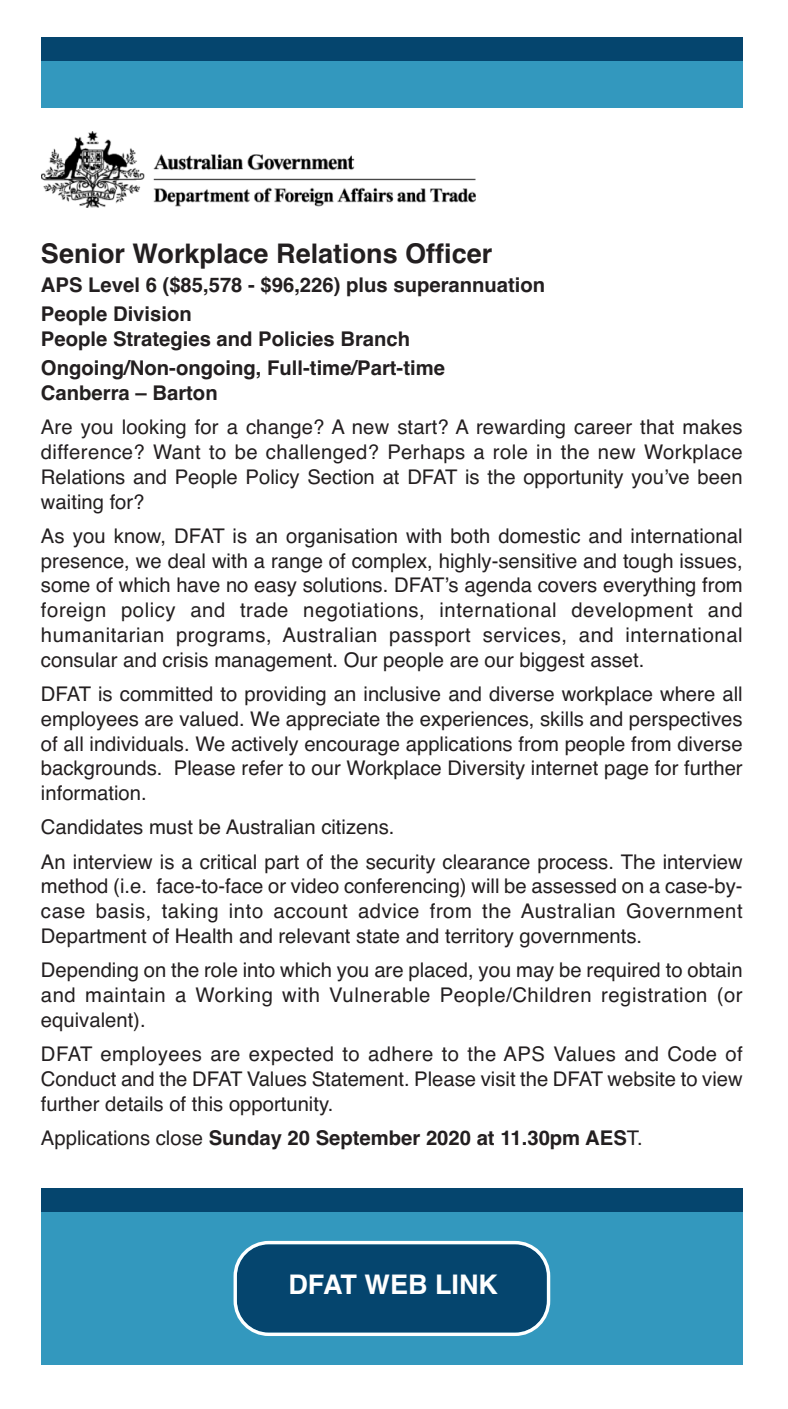
<style>
.page{position:relative;width:788px;height:1409px;background:#fff}
.page>*{position:absolute;margin:0;border:0;box-sizing:border-box;transform-origin:0 0}
.t1{font:700 27px "Helvetica";color:#231f20}
.t2{font:700 27px "Helvetica";color:#fff}
.t3{font:20.25px/24.8px "Helvetica";color:#231f20;text-align:justify}
.t4{font:700 20.25px/29.2px "Helvetica";color:#231f20}
.s1{font-weight:400}
</style>
<div class="page">
<div style="left:41px;top:37px;width:702px;height:24px;background:#05456e"></div>
<img style="left:41px;top:131px;width:434px;height:76px">
<div style="left:41px;top:61px;width:702px;height:47px;background:#3398be"></div>
<div style="left:41px;top:1187px;width:702px;height:24px;background:#05456e"></div>
<div style="left:41px;top:1211px;width:702px;height:153px;background:#3398be"></div>
<svg style="left:233px;top:1240px;width:317px;height:95px;background:#1a577c"></svg>
<h1 class="t1" style="left:41px;top:244px;width:453px">Senior Workplace Relations Officer</h1>
<p class="t4" style="left:41px;top:272px;width:506px">APS Level 6 ($85,578 - $96,226) plus superannuation<br>People Division</p>
<p class="t4" style="left:41px;top:326px;width:405px">People Strategies and Policies Branch<br>Ongoing/Non-ongoing, Full-time/Part-time</p>
<p class="t4" style="left:41px;top:380px;width:178px">Canberra – Barton</p>
<p class="t3" style="left:41px;top:416px;width:703px">Are you looking for a change? A new start? A rewarding career that makes difference? Want to be challenged? Perhaps a role in the new Workplace Relations and People Policy Section at DFAT is the opportunity you’ve been waiting for?</p>
<p class="t3" style="left:41px;top:525px;width:703px">As you know, DFAT is an organisation with both domestic and international presence, we deal with a range of complex, highly-sensitive and tough issues, some of which have no easy solutions. DFAT’s agenda covers everything from foreign policy and trade negotiations, international development and humanitarian programs, Australian passport services, and international consular and crisis management. Our people are our biggest asset.</p>
<p class="t3" style="left:41px;top:683px;width:703px">DFAT is committed to providing an inclusive and diverse workplace where all employees are valued. We appreciate the experiences, skills and perspectives of all individuals. We actively encourage applications from people from diverse backgrounds. Please refer to our Workplace Diversity internet page for further information.</p>
<p class="t3" style="left:41px;top:812px;width:703px;line-height:34.4px">Candidates must be Australian citizens.<br>An interview is a critical part of the security clearance process. The interview</p>
<p class="t3" style="left:41px;top:876px;width:703px">method (i.e. face-to-face or video conferencing) will be assessed on a case-by&shy;case basis, taking into account advice from the Australian Government Department of Health and relevant state and territory governments.</p>
<p class="t3" style="left:41px;top:959px;width:703px">Depending on the role into which you are placed, you may be required to obtain and maintain a Working with Vulnerable People/Children registration (or equivalent).</p>
<p class="t3" style="left:41px;top:1043px;width:703px">DFAT employees are expected to adhere to the APS Values and Code of Conduct and the DFAT Values Statement. Please visit the DFAT website to view further details of this opportunity.</p>
<p class="t4" style="left:41px;top:1125px;width:603px"><span class="s1">Applications close</span> Sunday 20 September 2020 at 11.30pm AES<span class="s1">T.</span></p>
<h1 class="t2" style="left:288px;top:1274px;width:211px">DFAT WEB LINK</h1>
</div>
